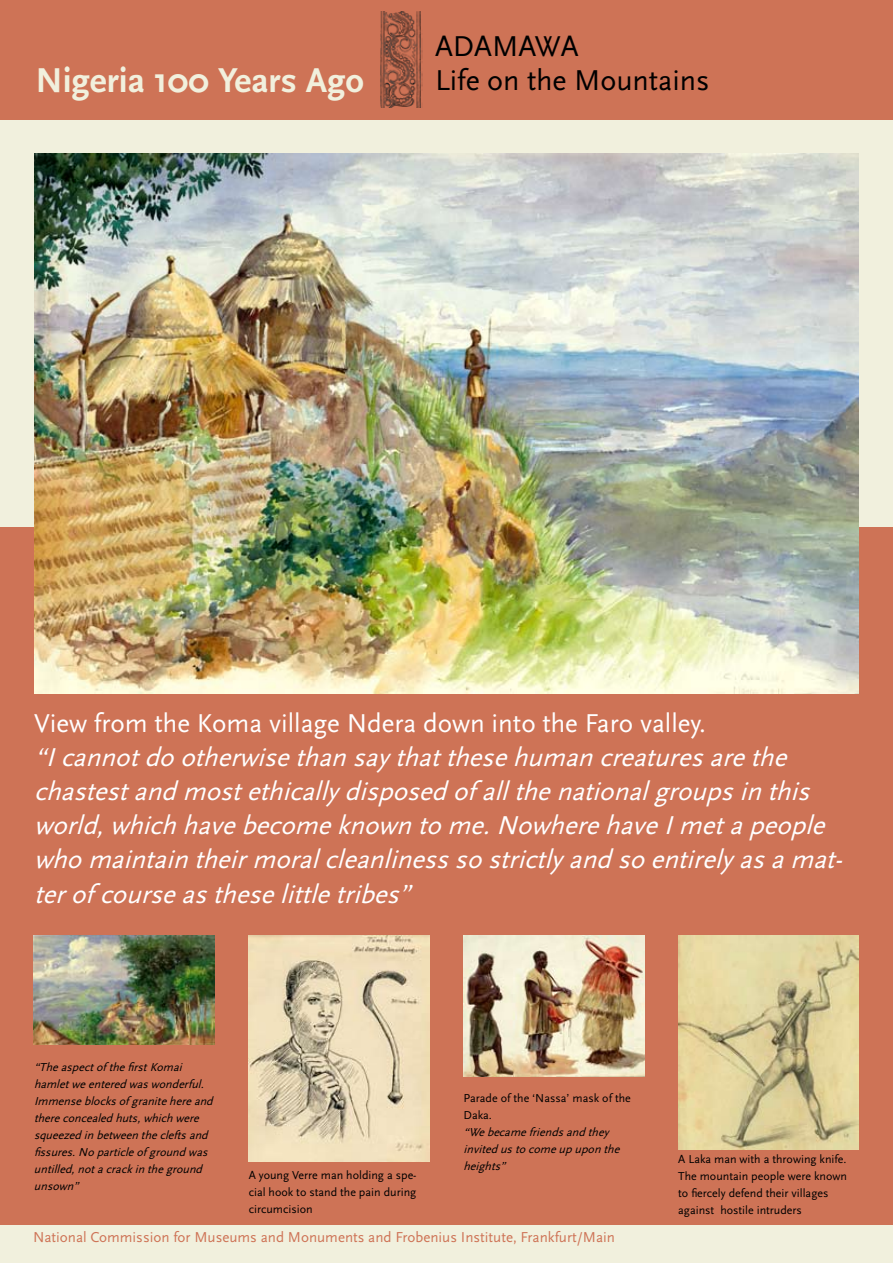
<style>
.page{position:relative;width:893px;height:1263px;background:#fff}
.page>*{position:absolute;margin:0;border:0;box-sizing:border-box;transform-origin:0 0}
.t1{font:700 36px "Scala Sans";color:#f1f0dd}
.t2{font:30px/34px "Scala Sans";color:#000}
.t3{font:italic 27px/34px "Scala Sans";color:#fff}
.t4{font:27px "Scala Sans";color:#fff}
.t5{font:15px "Scala Sans";color:#ce7356}
.t6{font:italic 12px/17px "Scala Sans";color:#000}
.t7{font:12px/17px "Scala Sans";color:#000}
</style>
<div class="page">
<div style="left:0;top:119px;width:893px;height:1144px;background:#f1f0dd"></div>
<div style="left:0;top:527px;width:893px;height:698px;background:#ce7356"></div>
<div style="left:0;top:0;width:893px;height:119px;background:#ce7356"></div>
<img style="left:380px;top:12px;width:42px;height:95px">
<img style="left:678px;top:935px;width:181px;height:215px">
<img style="left:249px;top:935px;width:180px;height:226px">
<img style="left:463px;top:935px;width:181px;height:142px">
<img style="left:34px;top:935px;width:181px;height:110px">
<img style="left:34px;top:153px;width:825px;height:541px">
<h1 class="t1" style="left:35px;top:61px;width:330px">Nigeria 100 Years Ago</h1>
<p class="t2" style="left:435px;top:30px;width:276px">ADAMAWA<br>Life on the Mountains</p>
<p class="t4" style="left:34px;top:709px;width:673px">View from the Koma village Ndera down into the Faro valley.</p>
<p class="t3" style="left:34px;top:741px;width:817px">“Icannotdootherwisethansay thatthesehumancreaturesarethe chastestandmostethically disposedof allthenationalgroupsinthis world,whichhavebecomeknowntome.NowherehaveImetapeople whomaintaintheirmoralcleanlinesssostrictly andsoentirely asamat&shy;terof courseastheselittletribes”</p>
<p class="t6" style="left:34px;top:1059px;width:184px">“Theaspectof thefirstKomai hamletweentered waswonderful.<br>Immenseblocksof granitehereand thereconcealed huts,which were squeezed in between thecleftsand fissures.No particleof ground was untilled,notacrackin theground unsown”</p>
<p class="t7" style="left:249px;top:1167px;width:169px;text-align:justify">A young Verre man holding a spe&shy;cial hook to stand the pain during circumcision</p>
<p class="t7" style="left:463px;top:1090px;width:169px">Parade of the ‘Nassa’ mask of the<br>Daka.</p>
<p class="t6" style="left:463px;top:1124px;width:161px">“Webecamefriendsandthey invitedustocomeupuponthe heights”</p>
<p class="t5" style="left:33px;top:1229px;width:584px">National Commission for Museums and Monuments and Frobenius Institute, Frankfurt/Main</p>
<p class="t7" style="left:678px;top:1150px;width:170px">A Laka man with a throwing knife.<br>The mountain people were known to fiercely defend their villages against hostile intruders</p>
</div>
